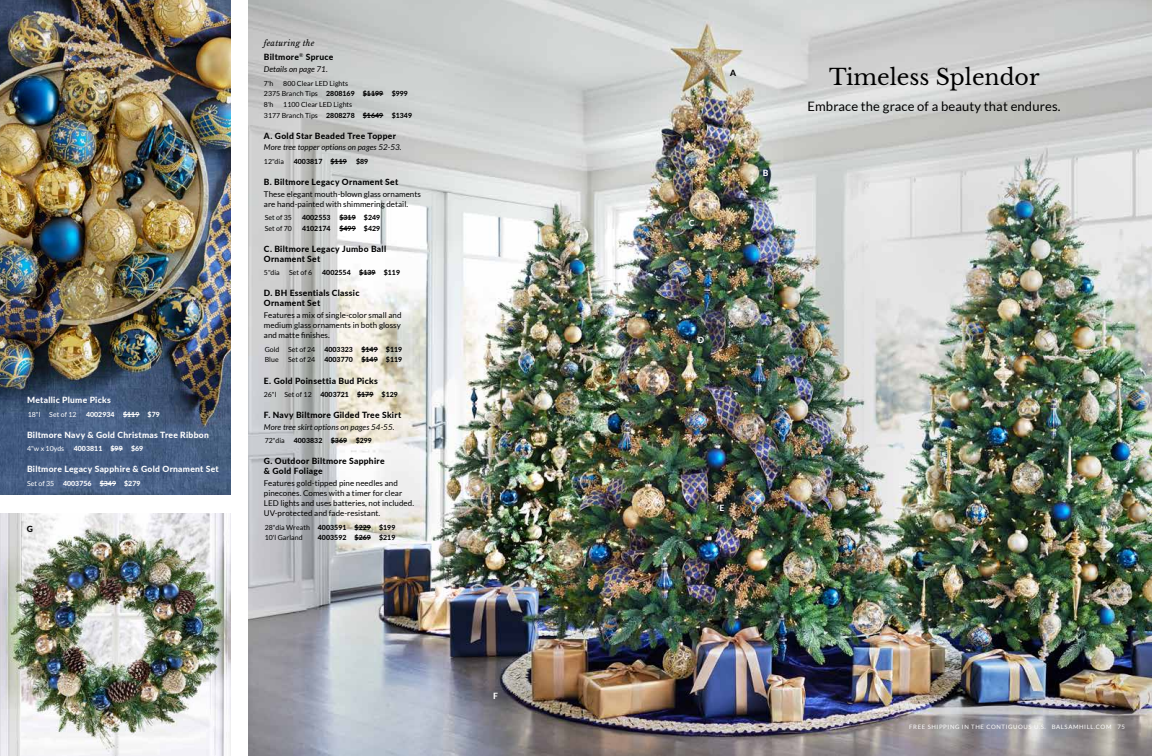
<style>
.page{position:relative;width:1152px;height:756px;background:#fff}
.page>*{position:absolute;margin:0;border:0;box-sizing:border-box;transform-origin:0 0}
.t1{font:22px "Libre Baskerville";color:#000}
.t2{font:13px "Lato";letter-spacing:.01em;color:#000}
.t3{font:800 8.5px/10px "Lato";letter-spacing:.035em;color:#000}
.t4{font:800 8.5px "Lato";letter-spacing:.035em;color:#fff}
.t5{font:8px/10px "Lato";letter-spacing:.005em;color:#000}
.t6{font:italic 8px "Lato";letter-spacing:.01em;color:#000}
.t7{font:italic 8px "Libre Baskerville";letter-spacing:.03em;color:#000}
.t8{font:7px/10.7px "Lato";letter-spacing:.005em;color:#000}
.t9{font:800 7px "Lato";letter-spacing:.005em;color:#000}
.t10{font:800 7px "Lato";letter-spacing:.005em;color:#fff}
.t11{font:7px "Lato";letter-spacing:.005em;color:#fff}
.t12{font:6px "Lato";letter-spacing:.1em;color:#fff}
.s1{font-weight:400}
.s2{font-weight:800}
</style>
<div class="page">
<img style="left:249px;top:0;width:903px;height:756px">
<img style="left:0;top:514px;width:231px;height:242px">
<img style="left:0;top:0;width:231px;height:495px">
<svg style="left:330px;top:161px;width:17px;height:1px"></svg>
<svg style="left:339px;top:218px;width:17px;height:1px"></svg>
<svg style="left:339px;top:228px;width:17px;height:1px"></svg>
<svg style="left:359px;top:273px;width:17px;height:1px"></svg>
<svg style="left:361px;top:349px;width:17px;height:1px"></svg>
<svg style="left:361px;top:360px;width:17px;height:1px"></svg>
<svg style="left:331px;top:441px;width:16px;height:1px"></svg>
<svg style="left:357px;top:394px;width:16px;height:1px"></svg>
<svg style="left:355px;top:527px;width:16px;height:1px"></svg>
<svg style="left:355px;top:538px;width:16px;height:1px"></svg>
<svg style="left:123px;top:414px;width:16px;height:1px"></svg>
<svg style="left:111px;top:449px;width:12px;height:1px"></svg>
<svg style="left:100px;top:483px;width:16px;height:1px"></svg>
<svg style="left:363px;top:94px;width:20px;height:1px"></svg>
<svg style="left:363px;top:115px;width:20px;height:1px"></svg>
<p class="t4" style="left:27px;top:394px;width:85px">Metallic Plume Picks</p>
<p class="t11" style="left:28px;top:410px;width:50px">18"l Set of 12</p>
<p class="t10" style="left:86px;top:409px;width:75px">4002934 $119 $79</p>
<p class="t4" style="left:27px;top:428px;width:183px">Biltmore Navy &amp; Gold Christmas Tree Ribbon</p>
<p class="t11" style="left:27px;top:445px;width:39px">4"w x 10yds</p>
<p class="t10" style="left:74px;top:444px;width:71px">4003811 $99 $69</p>
<p class="t4" style="left:27px;top:463px;width:193px">Biltmore Legacy Sapphire &amp; Gold Ornament Set</p>
<p class="t10" style="left:27px;top:478px;width:115px"><span class="s1">Set of 35</span> 4003756 $349 $279</p>
<p class="t3" style="left:27px;top:523px;width:8px">G</p>
<p class="t7" style="left:264px;top:38px;width:52px">featuring the</p>
<p class="t3" style="left:264px;top:52px;width:71px">Biltmore<sup>®</sup> Spruce</p>
<p class="t6" style="left:264px;top:65px;width:65px">Details on page 71.</p>
<p class="t8" style="left:264px;top:78px;width:11px">7'h</p>
<p class="t8" style="left:264px;top:78px;width:146px;text-indent:19px">800 Clear LED Lights<br>2375 Branch Tips <span class="s2">2808169 $1199 $999<br></span>8'h</p>
<p class="t8" style="left:264px;top:99px;width:150px;text-indent:19px">1100 Clear LED Lights<br>3177 Branch Tips <span class="s2">2808278 $1649 $1349</span></p>
<p class="t3" style="left:264px;top:130px;width:133px">A. Gold Star Beaded Tree Topper</p>
<p class="t6" style="left:264px;top:143px;width:139px">More tree topper options on pages 52-53.</p>
<p class="t8" style="left:264px;top:156px;width:22px">12"dia</p>
<p class="t9" style="left:294px;top:156px;width:55px">4003817 $119</p>
<p class="t9" style="left:356px;top:156px;width:14px">$89</p>
<p class="t3" style="left:264px;top:176px;width:136px">B. Biltmore Legacy Ornament Set</p>
<p class="t5" style="left:264px;top:189px;width:158px">These elegant mouth-blown glass ornaments are hand-painted with shimmering detail.</p>
<p class="t8" style="left:265px;top:212px;width:29px">Set of 35</p>
<p class="t9" style="left:302px;top:212px;width:30px">4002553</p>
<p class="t9" style="left:339px;top:212px;width:42px">$319 $249</p>
<p class="t8" style="left:265px;top:223px;width:29px">Set of 70</p>
<p class="t9" style="left:302px;top:223px;width:30px">4102174</p>
<p class="t9" style="left:339px;top:223px;width:42px">$499 $429</p>
<p class="t3" style="left:264px;top:243px;width:124px">C. Biltmore Legacy Jumbo Ball<br>Ornament Set</p>
<p class="t8" style="left:264px;top:267px;width:17px">5"dia</p>
<p class="t8" style="left:289px;top:267px;width:25px">Set of 6</p>
<p class="t9" style="left:322px;top:268px;width:79px">4002554 $139 $119</p>
<p class="t3" style="left:264px;top:288px;width:97px">D. BH Essentials Classic<br>Ornament Set</p>
<p class="t5" style="left:264px;top:310px;width:139px;text-align:justify">Features a mix of single-color small and medium glass ornaments in both glossy and matte finishes.</p>
<p class="t8" style="left:265px;top:344px;width:52px">Gold Set of 24</p>
<p class="t9" style="left:324px;top:344px;width:79px">4003323 $149 $119</p>
<p class="t8" style="left:265px;top:354px;width:15px">Blue</p>
<p class="t8" style="left:288px;top:354px;width:29px">Set of 24</p>
<p class="t9" style="left:324px;top:354px;width:79px">4003770 $149 $119</p>
<p class="t3" style="left:264px;top:375px;width:115px">E. Gold Poinsettia Bud Picks</p>
<p class="t9" style="left:264px;top:389px;width:136px"><span class="s1">26"l Set of 12</span> 4003721 $179 $129</p>
<p class="t3" style="left:264px;top:409px;width:139px">F. Navy Biltmore Gilded Tree Skirt</p>
<p class="t6" style="left:264px;top:422px;width:132px">More tree skirt options on pages 54-55.</p>
<p class="t8" style="left:265px;top:435px;width:22px">72"dia</p>
<p class="t9" style="left:294px;top:436px;width:80px">4003832 $369 $299</p>
<p class="t3" style="left:264px;top:456px;width:122px">G. Outdoor Biltmore Sapphire &amp; Gold Foliage</p>
<p class="t5" style="left:264px;top:478px;width:152px">Features gold-tipped pine needles and pinecones. Comes with a timer for clear LED lights and uses batteries, not included.<br>UV-protected and fade-resistant.</p>
<p class="t8" style="left:265px;top:522px;width:132px">28"dia Wreath <span class="s2">4003591 $229 $199<br></span>10'l Garland</p>
<p class="t9" style="left:318px;top:532px;width:79px">4003592 $269 $219</p>
<p class="t4" style="left:493px;top:689px;width:6px">F</p>
<p class="t3" style="left:730px;top:67px;width:7px">A</p>
<p class="t4" style="left:689px;top:217px;width:7px">C</p>
<p class="t4" style="left:763px;top:167px;width:7px">B</p>
<h1 class="t1" style="left:829px;top:63px;width:212px">Timeless Splendor</h1>
<h2 class="t2" style="left:807px;top:99px;width:255px">Embrace the grace of a beauty that endures.</h2>
<p class="t4" style="left:698px;top:333px;width:8px">D</p>
<p class="t4" style="left:720px;top:502px;width:6px">E</p>
<p class="t12" style="left:909px;top:723px;width:217px">FREE SHIPPING IN THE CONTIGUOUS U.S. BALSAMHILL.COM 75</p>
</div>
